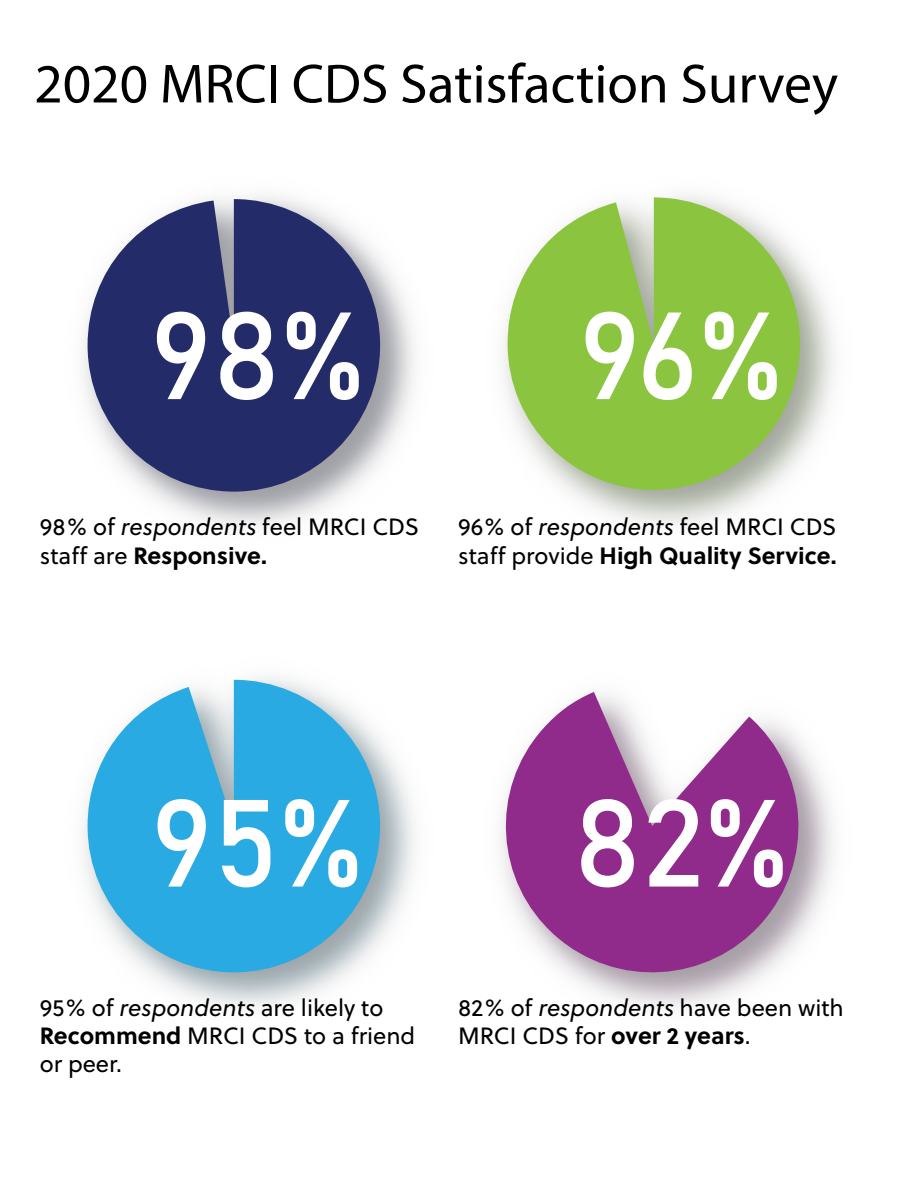
<style>
.page{position:relative;width:918px;height:1188px;background:#fff}
.page>*{position:absolute;margin:0;border:0;box-sizing:border-box;transform-origin:0 0}
.t1{font:121.95px "Bahnschrift";color:#fff}
.t2{font:55.5px "Myriad Pro";color:#000}
.t3{font:23.55px/28.2px "Soleil";color:#000}
.s1{font-style:italic}
.s2{font-weight:700}
</style>
<div class="page">
<svg style="left:88px;top:199px;width:292px;height:293px;background:#4e5584"></svg>
<svg style="left:508px;top:197px;width:292px;height:293px;background:#a0cc67"></svg>
<svg style="left:88px;top:680px;width:292px;height:292px;background:#56b8e2"></svg>
<svg style="left:493px;top:692px;width:322px;height:297px;fill:#902a8b"></svg>
<h2 class="t2" style="left:34px;top:50px;width:805px">2020 MRCI CDS Satisfaction Survey</h2>
<h1 class="t1" style="left:150px;top:264px;width:216px">98%</h1>
<h1 class="t1" style="left:578px;top:264px;width:206px">96%</h1>
<p class="t3" style="left:40px;top:512px;width:381px">98% of <span class="s1">respondents</span> feel MRCI CDS staff are <span class="s2">Responsive.</span></p>
<p class="t3" style="left:458px;top:512px;width:380px">96% of <span class="s1">respondents</span> feel MRCI CDS staff provide <span class="s2">High Quality Service.</span></p>
<h1 class="t1" style="left:150px;top:751px;width:214px">95%</h1>
<p class="t3" style="left:40px;top:993px;width:377px">95% of <span class="s1">respondents</span> are likely to<br><span class="s2">Recommend</span> MRCI CDS to a friend or peer.</p>
<h1 class="t1" style="left:573px;top:751px;width:217px">82%</h1>
<p class="t3" style="left:458px;top:993px;width:387px">82% of <span class="s1">respondents</span> have been with<br>MRCI CDS for <span class="s2">over 2 years</span>.</p>
</div>
